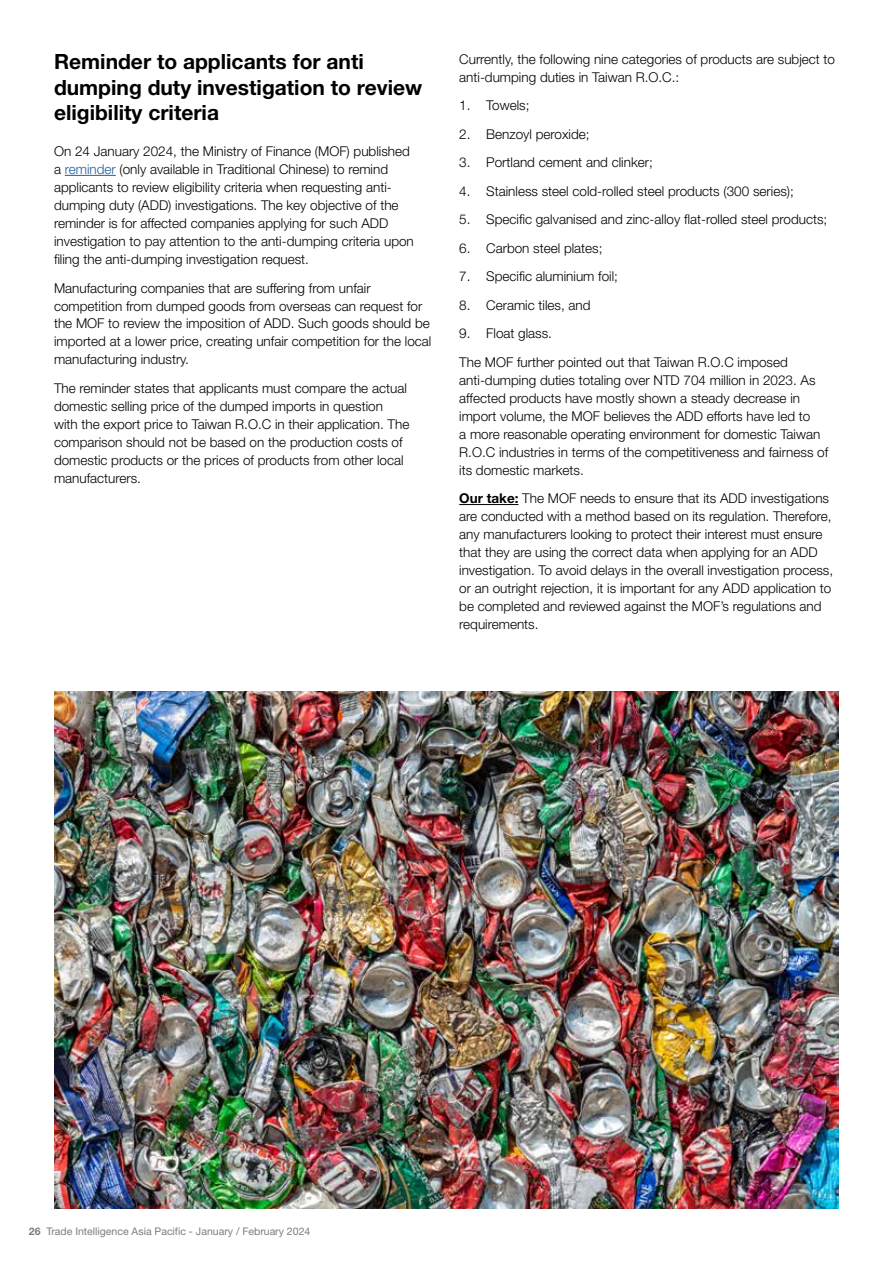
<style>
.page{position:relative;width:893px;height:1263px;background:#fff}
.page>*{position:absolute;margin:0;border:0;box-sizing:border-box;transform-origin:0 0}
.t1{font:700 21px/25.5px "Helvetica Neue LT Std";color:#000}
.t2{font:300 13.5px/18px "Helvetica Neue LT Std";color:#000}
.t3{font:10.5px "Helvetica Neue LT Std";color:#7c7d7d}
.s1{color:#215e9e}
.s2{font-weight:700}
</style>
<div class="page">
<hr style="left:65px;top:175px;width:51px;height:1px;background:#215e9e">
<hr style="left:459px;top:504px;width:59px;height:1px;background:#000">
<img style="left:54px;top:692px;width:785px;height:517px">
<h1 class="t1" style="left:54px;top:48px;width:370px">Reminder to applicants for anti dumping duty investigation to review eligibility criteria</h1>
<p class="t2" style="left:54px;top:142px;width:361px">On 24 January 2024, the Ministry of Finance (MOF) published a <span class="s1">reminder</span> (only available in Traditional Chinese) to remind applicants to review eligibility criteria when requesting anti&shy;dumping duty (ADD) investigations. The key objective of the reminder is for affected companies applying for such ADD investigation to pay attention to the anti-dumping criteria upon filing the anti-dumping investigation request.</p>
<p class="t2" style="left:54px;top:278px;width:379px">Manufacturing companies that are suffering from unfair competition from dumped goods from overseas can request for the MOF to review the imposition of ADD. Such goods should be imported at a lower price, creating unfair competition for the local manufacturing industry.</p>
<p class="t2" style="left:54px;top:379px;width:357px">The reminder states that applicants must compare the actual domestic selling price of the dumped imports in question with the export price to Taiwan R.O.C in their application. The comparison should not be based on the production costs of domestic products or the prices of products from other local manufacturers.</p>
<p class="t2" style="left:459px;top:50px;width:377px">Currently, the following nine categories of products are subject to anti-dumping duties in Taiwan R.O.C.:</p>
<p class="t2" style="left:459px;top:96px;width:72px">1. Towels;</p>
<p class="t2" style="left:459px;top:125px;width:132px">2. Benzoyl peroxide;</p>
<p class="t2" style="left:459px;top:153px;width:195px">3. Portland cement and clinker;</p>
<p class="t2" style="left:459px;top:182px;width:336px">4. Stainless steel cold-rolled steel products (300 series);</p>
<p class="t2" style="left:459px;top:210px;width:370px">5. Specific galvanised and zinc-alloy flat-rolled steel products;</p>
<p class="t2" style="left:459px;top:239px;width:145px">6. Carbon steel plates;</p>
<p class="t2" style="left:459px;top:267px;width:160px">7. Specific aluminium foil;</p>
<p class="t2" style="left:459px;top:296px;width:133px">8. Ceramic tiles, and</p>
<p class="t2" style="left:459px;top:319px;width:330px;line-height:28.5px">9. Float glass.<br>The MOF further pointed out that Taiwan R.O.C imposed</p>
<p class="t2" style="left:459px;top:371px;width:371px">anti-dumping duties totaling over NTD 704 million in 2023. As affected products have mostly shown a steady decrease in import volume, the MOF believes the ADD efforts have led to<br>a more reasonable operating environment for domestic Taiwan R.O.C industries in terms of the competitiveness and fairness of its domestic markets.</p>
<p class="t2" style="left:459px;top:489px;width:375px"><span class="s2">Our take:</span> The MOF needs to ensure that its ADD investigations are conducted with a method based on its regulation. Therefore, any manufacturers looking to protect their interest must ensure that they are using the correct data when applying for an ADD investigation. To avoid delays in the overall investigation process, or an outright rejection, it is important for any ADD application to be completed and reviewed against the MOF’s regulations and requirements.</p>
<p class="t3" style="left:29px;top:1225px;width:283px"><span class="s2">26</span> Trade Intelligence Asia Pacific - January / February 2024</p>
</div>
